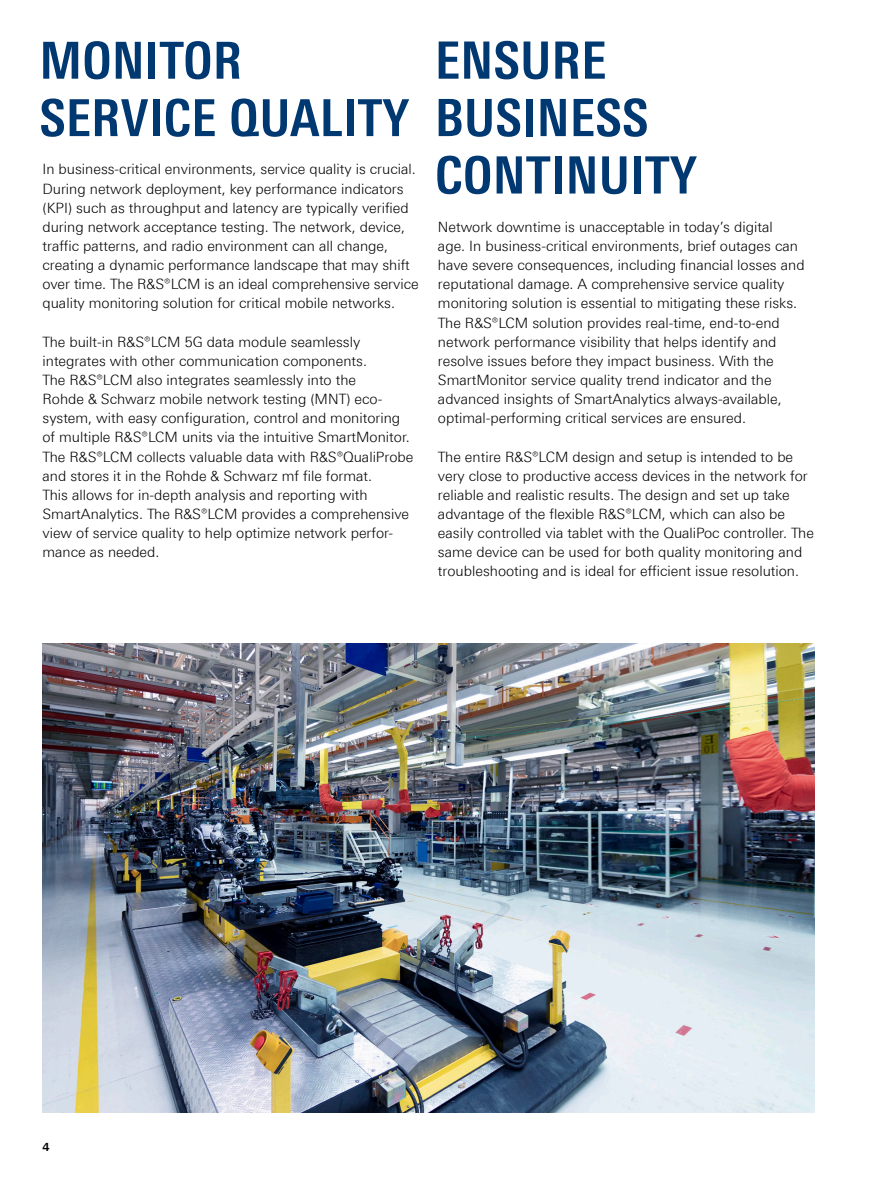
<style>
.page{position:relative;width:893px;height:1191px;background:#fff}
.page>*{position:absolute;margin:0;border:0;box-sizing:border-box;transform-origin:0 0}
.Seiten_Headline_34Pt_blau_IVZ{font:700 condensed 51.45px/57.4px "Linotype Universfor RS";letter-spacing:.01em;color:#003872}
.Seiten_Headline_34Pt_blau_IVZ-2{font:700 condensed 51px/57.4px "Linotype Universfor RS";letter-spacing:.01em;color:#003872}
.Haupttext{font:300 14.25px/19.2px "Linotype Universfor RS";color:#000}
.t1{font:700 11.25px "Linotype Universfor RS";color:#000}
</style>
<div class="page">
<img style="left:43px;top:643px;width:771px;height:469px">
<p class="Seiten_Headline_34Pt_blau_IVZ-2" style="left:40px;top:31px;width:371px">MONITOR<br>SERVICE QUALITY</p>
<p class="Haupttext" style="left:43px;top:160px;width:378px">In business-critical environments, service quality is crucial.<br>During network deployment, key performance indicators (KPI) such as throughput and latency are typically verified during network acceptance testing. The network, device, traffic patterns, and radio environment can all change, creating a dynamic performance landscape that may shift over time. The R&amp;S®LCM is an ideal comprehensive service quality monitoring solution for critical mobile networks.</p>
<p class="Haupttext" style="left:43px;top:332px;width:372px">The built-in R&amp;S®LCM 5G data module seamlessly integrates with other communication components.<br>The R&amp;S®LCM also integrates seamlessly into the<br>Rohde &amp; Schwarz mobile network testing (MNT) eco&shy;system, with easy configuration, control and monitoring of multiple R&amp;S®LCM units via the intuitive SmartMonitor.<br>The R&amp;S®LCM collects valuable data with R&amp;S®QualiProbe and stores it in the Rohde &amp; Schwarz mf file format.<br>This allows for in-depth analysis and reporting with SmartAnalytics. The R&amp;S®LCM provides a comprehensive view of service quality to help optimize network perfor&shy;mance as needed.</p>
<p class="Seiten_Headline_34Pt_blau_IVZ" style="left:435px;top:31px;width:263px">ENSURE<br>BUSINESS<br>CONTINUITY</p>
<p class="Haupttext" style="left:438px;top:217px;width:368px">Network downtime is unacceptable in today’s digital<br>age. In business-critical environments, brief outages can have severe consequences, including financial losses and reputational damage. A comprehensive service quality monitoring solution is essential to mitigating these risks.<br>The R&amp;S®LCM solution provides real-time, end-to-end network performance visibility that helps identify and resolve issues before they impact business. With the SmartMonitor service quality trend indicator and the advanced insights of SmartAnalytics always-available, optimal-performing critical services are ensured.</p>
<p class="Haupttext" style="left:438px;top:447px;width:378px">The entire R&amp;S®LCM design and setup is intended to be very close to productive access devices in the network for reliable and realistic results. The design and set up take advantage of the flexible R&amp;S®LCM, which can also be easily controlled via tablet with the QualiPoc controller. The same device can be used for both quality monitoring and troubleshooting and is ideal for efficient issue resolution.</p>
<p class="t1" style="left:43px;top:1139px;width:9px">4</p>
</div>
